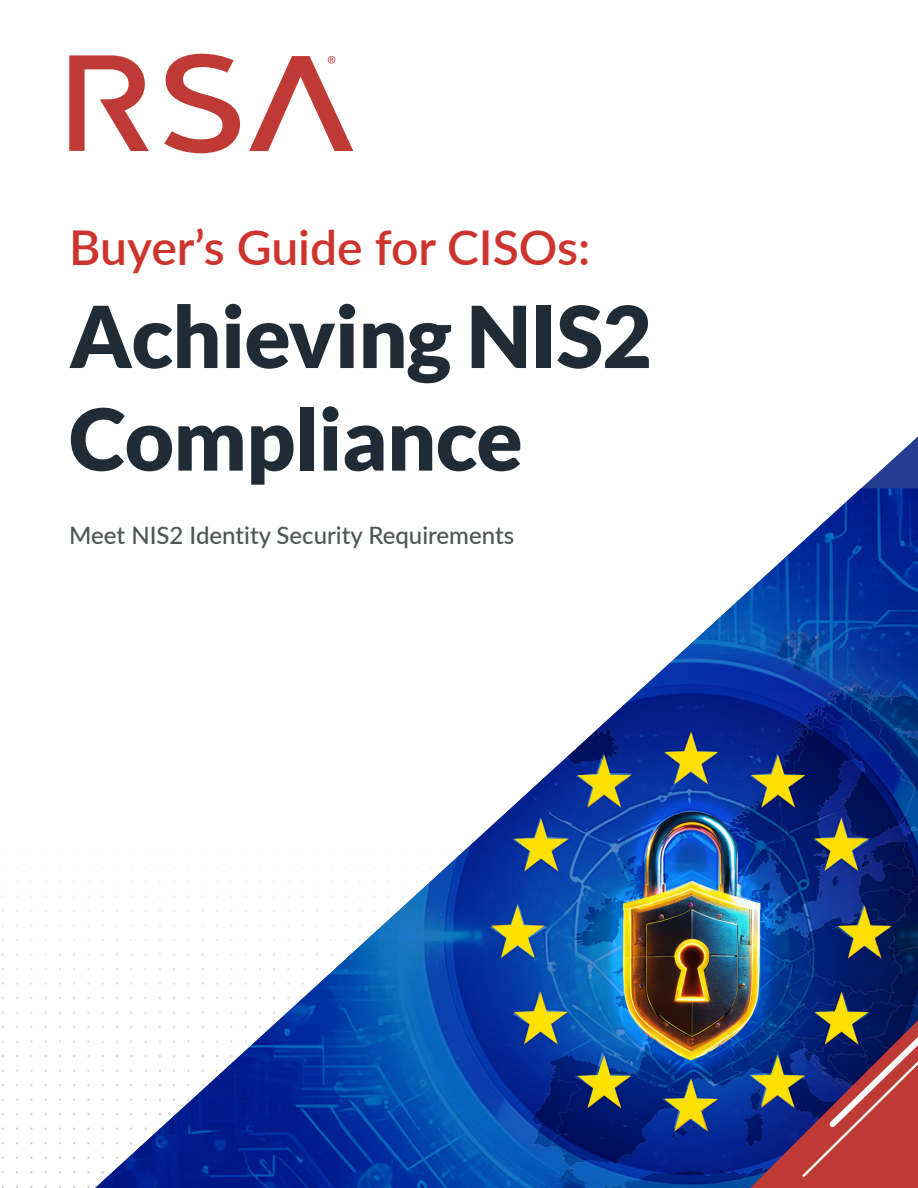
<style>
.page{position:relative;width:918px;height:1188px;background:#fff}
.page>*{position:absolute;margin:0;border:0;box-sizing:border-box;transform-origin:0 0}
.t1{font:900 85.5px/102.6px "Lato";letter-spacing:-.01em;color:#1f2c36}
.t2{font:600 48px "Lato";color:#ce342e}
.t3{font:500 24px "Lato";color:#4f5455}
</style>
<div class="page">
<svg style="left:2px;top:896px;width:2px;height:263px"></svg>
<svg style="left:16px;top:896px;width:2px;height:263px"></svg>
<svg style="left:30px;top:896px;width:3px;height:263px"></svg>
<svg style="left:44px;top:896px;width:3px;height:263px"></svg>
<svg style="left:59px;top:896px;width:2px;height:263px"></svg>
<svg style="left:73px;top:896px;width:2px;height:263px"></svg>
<svg style="left:87px;top:896px;width:3px;height:263px"></svg>
<img style="left:95px;top:488px;width:823px;height:700px">
<svg style="left:744px;top:837px;width:174px;height:351px"></svg>
<svg style="left:69px;top:54px;width:284px;height:99px"></svg>
<h2 class="t2" style="left:69px;top:213px;width:523px">Buyer’s Guide for CISOs:</h2>
<h1 class="t1" style="left:69px;top:284px;width:584px">Achieving NIS2<br>Compliance</h1>
<p class="t3" style="left:69px;top:518px;width:446px">Meet NIS2 Identity Security Requirements</p>
</div>
